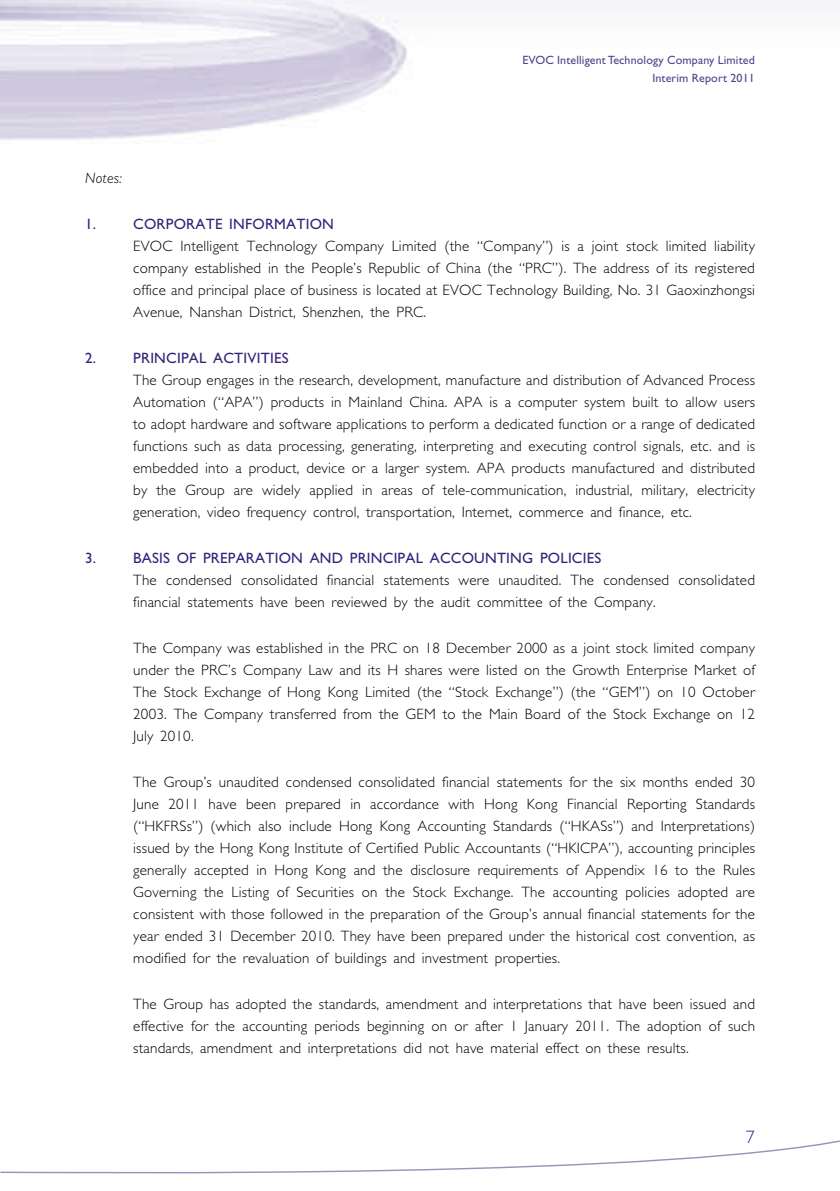
<style>
.page{position:relative;width:840px;height:1191px;background:#fff}
.page>*{position:absolute;margin:0;border:0;box-sizing:border-box;transform-origin:0 0}
.t1{font:300 18px "Gill Sans Std";color:#372179}
.t2{font:300 15px/22px "Gill Sans Std";letter-spacing:.015em;color:#000;text-align:justify}
.t3{font:15px "Gill Sans Std";letter-spacing:.015em;color:#372179}
.t4{font:italic 300 15px "Gill Sans Std";letter-spacing:.015em;color:#000}
.t5{font:12px/18px "Gill Sans Std";letter-spacing:.01em;color:#55438d;text-align:right}
</style>
<div class="page">
<svg style="left:0;top:1140px;width:839px;height:34px"></svg>
<p class="t5" style="left:522px;top:51px;width:234px">EVOC Intelligent Technology Company Limited<br>Interim Report 2011</p>
<p class="t4" style="left:85px;top:169px;width:38px">Notes:</p>
<p class="t3" style="left:85px;top:215px;width:12px">1.</p>
<p class="t3" style="left:133px;top:215px;width:200px">CORPORATE INFORMATION</p>
<p class="t2" style="left:133px;top:235px;width:623px">EVOC Intelligent Technology Company Limited (the “Company”) is a joint stock limited liability company established in the People’s Republic of China (the “PRC”). The address of its registered office and principal place of business is located at EVOC Technology Building, No. 31 Gaoxinzhongsi Avenue, Nanshan District, Shenzhen, the PRC.</p>
<p class="t3" style="left:85px;top:349px;width:12px">2.</p>
<p class="t3" style="left:133px;top:349px;width:156px">PRINCIPAL ACTIVITIES</p>
<p class="t2" style="left:133px;top:369px;width:623px">The Group engages in the research, development, manufacture and distribution of Advanced Process Automation (“APA”) products in Mainland China. APA is a computer system built to allow users to adopt hardware and software applications to perform a dedicated function or a range of dedicated functions such as data processing, generating, interpreting and executing control signals, etc. and is embedded into a product, device or a larger system. APA products manufactured and distributed by the Group are widely applied in areas of tele-communication, industrial, military, electricity generation, video frequency control, transportation, Internet, commerce and finance, etc.</p>
<p class="t3" style="left:85px;top:549px;width:12px">3.</p>
<p class="t3" style="left:133px;top:549px;width:389px">BASIS OF PREPARATION AN D PRINCIPAL ACCOUNTING</p>
<p class="t3" style="left:539px;top:549px;width:62px">POLICIES</p>
<p class="t2" style="left:133px;top:569px;width:623px">The condensed consolidated financial statements were unaudited. The condensed consolidated financial statements have been reviewed by the audit committee of the Company.</p>
<p class="t2" style="left:133px;top:637px;width:623px">The Company was established in the PRC on 18 December 2000 as a joint stock limited company under the PRC’s Company Law and its H shares were listed on the Growth Enterprise Market of The Stock Exchange of Hong Kong Limited (the “Stock Exchange”) (the “GEM”) on 10 October 2003. The Company transferred from the GEM to the Main Board of the Stock Exchange on 12<br>July 2010.</p>
<p class="t2" style="left:133px;top:771px;width:623px">The Group’s unaudited condensed consolidated financial statements for the six months ended 30<br>June 2011 have been prepared in accordance with Hong Kong Financial Reporting Standards (“HKFRSs”) (which also include Hong Kong Accounting Standards (“HKASs”) and Interpretations) issued by the Hong Kong Institute of Certified Public Accountants (“HKICPA”), accounting principles generally accepted in Hong Kong and the disclosure requirements of Appendix 16 to the Rules Governing the Listing of Securities on the Stock Exchange. The accounting policies adopted are consistent with those followed in the preparation of the Group’s annual financial statements for the year ended 31 December 2010. They have been prepared under the historical cost convention, as modified for the revaluation of buildings and investment properties.</p>
<p class="t2" style="left:133px;top:993px;width:623px">The Group has adopted the standards, amendment and interpretations that have been issued and effective for the accounting periods beginning on or after 1 January 2011. The adoption of such standards, amendment and interpretations did not have material effect on these results.</p>
<p class="t1" style="left:745px;top:1126px;width:10px">7</p>
</div>
